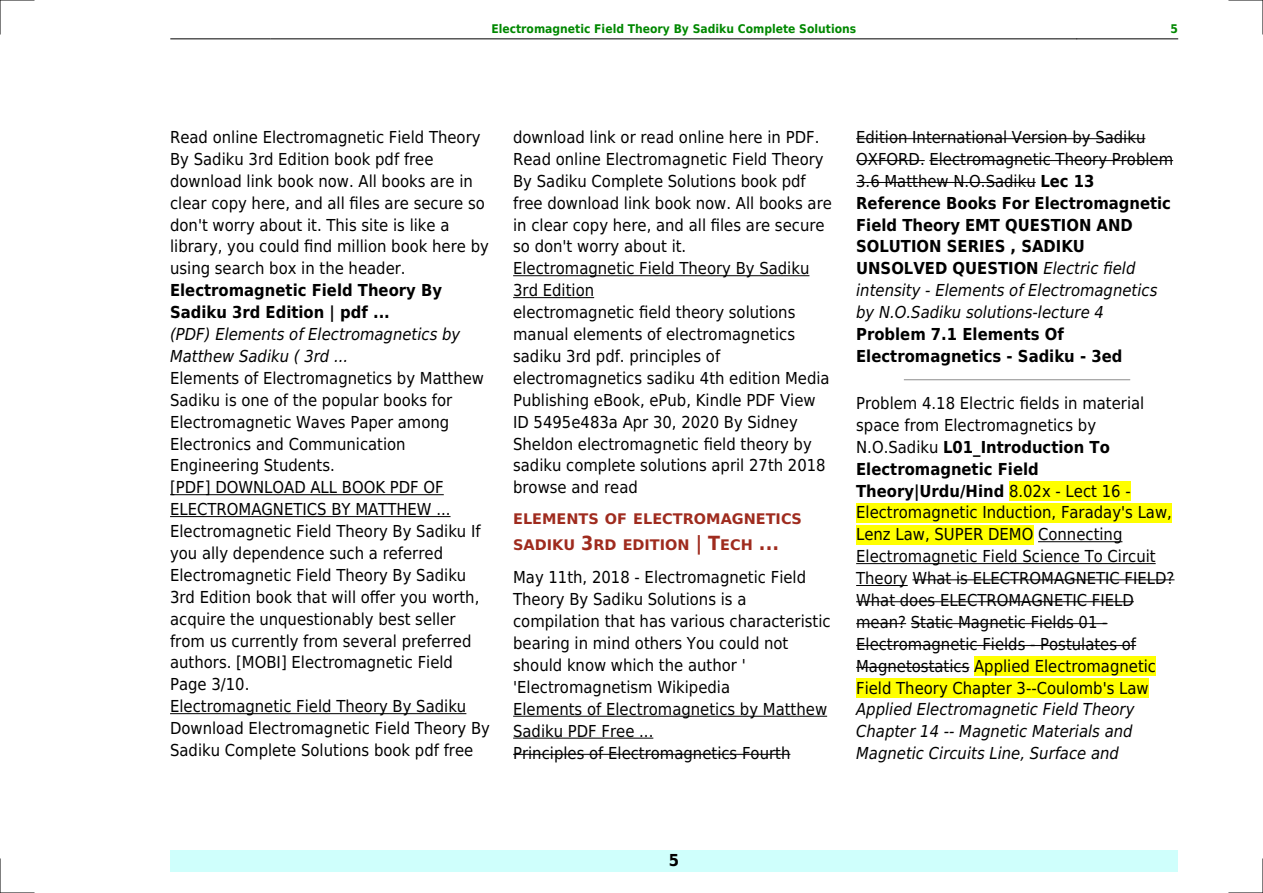
<style>
.page{position:relative;width:1263px;height:893px;background:#fff}
.page>*{position:absolute;margin:0;border:0;box-sizing:border-box;transform-origin:0 0}
.t1{font:16.5px/21.9px "DejaVu Sans Condensed";color:#000}
.t2{font:700 16.5px/21.9px "DejaVu Sans Condensed";color:#000}
.t3{font:italic 16.5px/21.9px "DejaVu Sans Condensed";color:#000}
.t4{font:700 14.7px/25.8px "DejaVu Sans Condensed";color:#9f2b1e;scale:1.1 1}
.t5{font:700 12px "DejaVu Sans Condensed";color:#080}
.s1{font-size:19.5px}
.s2{font-weight:400}
.s3{font-weight:400;font-style:italic}
.s4{font-weight:700}
</style>
<div class="page">
<hr style="left:170px;top:39px;width:101px;height:1px;background:#000">
<hr style="left:271px;top:39px;width:805px;height:1px;background:#000">
<hr style="left:1077px;top:39px;width:101px;height:1px;background:#000">
<div style="left:170px;top:850px;width:1008px;height:22px;background:#cffffc"></div>
<hr style="left:170px;top:494px;width:274px;height:1px;background:#000">
<hr style="left:170px;top:516px;width:280px;height:1px;background:#000">
<hr style="left:170px;top:713px;width:296px;height:1px;background:#000">
<hr style="left:513px;top:275px;width:296px;height:1px;background:#000">
<hr style="left:513px;top:297px;width:81px;height:1px;background:#000">
<hr style="left:513px;top:716px;width:314px;height:1px;background:#000">
<hr style="left:513px;top:738px;width:140px;height:1px;background:#000">
<hr style="left:513px;top:754px;width:277px;height:1px;background:#000">
<hr style="left:856px;top:138px;width:289px;height:1px;background:#000">
<hr style="left:856px;top:160px;width:69px;height:1px;background:#000">
<hr style="left:929px;top:160px;width:244px;height:1px;background:#000">
<hr style="left:856px;top:182px;width:180px;height:1px;background:#000">
<hr style="left:904px;top:379px;width:226px;height:1px;background:#999">
<div style="left:1009px;top:481px;width:122px;height:19px;background:#ff0"></div>
<div style="left:856px;top:503px;width:316px;height:19px;background:#ff0"></div>
<div style="left:856px;top:525px;width:177px;height:19px;background:#ff0"></div>
<hr style="left:1038px;top:541px;width:84px;height:1px;background:#000">
<hr style="left:856px;top:563px;width:300px;height:1px;background:#000">
<hr style="left:856px;top:585px;width:52px;height:1px;background:#000">
<hr style="left:912px;top:579px;width:262px;height:1px;background:#000">
<hr style="left:856px;top:601px;width:278px;height:1px;background:#000">
<hr style="left:856px;top:623px;width:50px;height:1px;background:#000">
<hr style="left:911px;top:623px;width:196px;height:1px;background:#000">
<hr style="left:856px;top:645px;width:280px;height:1px;background:#000">
<hr style="left:856px;top:667px;width:113px;height:1px;background:#000">
<div style="left:974px;top:656px;width:182px;height:20px;background:#ff0"></div>
<div style="left:856px;top:678px;width:293px;height:19px;background:#ff0"></div>
<hr style="left:0;top:0;width:34px;height:1px;background:#000">
<hr style="left:1229px;top:0;width:34px;height:1px;background:#000">
<hr style="left:0;top:892px;width:34px;height:1px;background:#000">
<hr style="left:1229px;top:892px;width:34px;height:1px;background:#000">
<hr style="left:0;top:0;width:1px;height:34px;background:#000">
<hr style="left:0;top:859px;width:1px;height:34px;background:#000">
<hr style="left:1262px;top:0;width:1px;height:34px;background:#000">
<hr style="left:1262px;top:859px;width:1px;height:34px;background:#000">
<p class="t5" style="left:491px;top:21px;width:366px">Electromagnetic Field Theory By Sadiku Complete Solutions</p>
<p class="t5" style="left:1170px;top:21px;width:9px">5</p>
<p class="t1" style="left:170px;top:126px;width:320px">Read online Electromagnetic Field Theory By Sadiku 3rd Edition book pdf free download link book now. All books are in clear copy here, and all files are secure so don't worry about it. This site is like a library, you could find million book here by using search box in the header.</p>
<p class="t2" style="left:170px;top:280px;width:273px">Electromagnetic Field Theory By<br>Sadiku 3rd Edition | pdf ...</p>
<p class="t3" style="left:170px;top:323px;width:292px">(PDF) Elements of Electromagnetics by<br>Matthew Sadiku ( 3rd ...</p>
<p class="t1" style="left:170px;top:367px;width:321px">Elements of Electromagnetics by Matthew Sadiku is one of the popular books for Electromagnetic Waves Paper among Electronics and Communication Engineering Students.<br>[PDF] DOWNLOAD ALL BOOK PDF OF ELECTROMAGNETICS BY MATTHEW ...<br>Electromagnetic Field Theory By Sadiku If you ally dependence such a referred Electromagnetic Field Theory By Sadiku 3rd Edition book that will offer you worth, acquire the unquestionably best seller from us currently from several preferred authors. [MOBI] Electromagnetic Field Page 3/10.<br>Electromagnetic Field Theory By Sadiku Download Electromagnetic Field Theory By Sadiku Complete Solutions book pdf free</p>
<p class="t1" style="left:513px;top:126px;width:320px">download link or read online here in PDF.<br>Read online Electromagnetic Field Theory By Sadiku Complete Solutions book pdf free download link book now. All books are in clear copy here, and all files are secure so don't worry about it.<br>Electromagnetic Field Theory By Sadiku 3rd Edition<br>electromagnetic field theory solutions manual elements of electromagnetics sadiku 3rd pdf. principles of electromagnetics sadiku 4th edition Media Publishing eBook, ePub, Kindle PDF View ID 5495e483a Apr 30, 2020 By Sidney Sheldon electromagnetic field theory by sadiku complete solutions april 27th 2018 browse and read</p>
<p class="t4" style="left:513px;top:506px;width:264px">ELEMENTS OF ELECTROMAGNETICS<br>SADIKU <span class="s1">3</span>RD EDITION <span class="s1">| T</span>ECH <span class="s1">...</span></p>
<p class="t1" style="left:513px;top:567px;width:319px">May 11th, 2018 - Electromagnetic Field Theory By Sadiku Solutions is a compilation that has various characteristic bearing in mind others You could not should know which the author ' 'Electromagnetism Wikipedia<br>Elements of Electromagnetics by Matthew Sadiku PDF Free ...<br>Principles of Electromagnetics Fourth</p>
<p class="t2" style="left:856px;top:126px;width:318px"><span class="s2">Edition International Version by Sadiku OXFORD. Electromagnetic Theory Problem 3.6 Matthew N.O.Sadiku</span> Lec 13<br>Reference Books For Electromagnetic Field Theory EMT QUESTION AND SOLUTION SERIES , SADIKU UNSOLVED QUESTION <span class="s3">Electric field intensity - Elements of Electromagnetics by N.O.Sadiku solutions-lecture 4</span></p>
<p class="t2" style="left:856px;top:323px;width:268px">Problem 7.1 Elements Of<br>Electromagnetics - Sadiku - 3ed</p>
<p class="t1" style="left:856px;top:392px;width:320px">Problem 4.18 Electric fields in material space from Electromagnetics by N.O.Sadiku <span class="s4">L01_Introduction To Electromagnetic Field Theory|Urdu/Hind</span> 8.02x - Lect 16 - Electromagnetic Induction, Faraday's Law, Lenz Law, SUPER DEMO Connecting Electromagnetic Field Science To Circuit Theory What is ELECTROMAGNETIC FIELD?<br>What does ELECTROMAGNETIC FIELD mean? Static Magnetic Fields 01 - Electromagnetic Fields - Postulates of Magnetostatics Applied Electromagnetic Field Theory Chapter 3--Coulomb's Law</p>
<p class="t3" style="left:856px;top:699px;width:280px;text-align:justify">Applied Electromagnetic Field Theory Chapter 14 -- Magnetic Materials and Magnetic Circuits Line, Surface and</p>
<p class="t2" style="left:669px;top:850px;width:12px">5</p>
</div>
